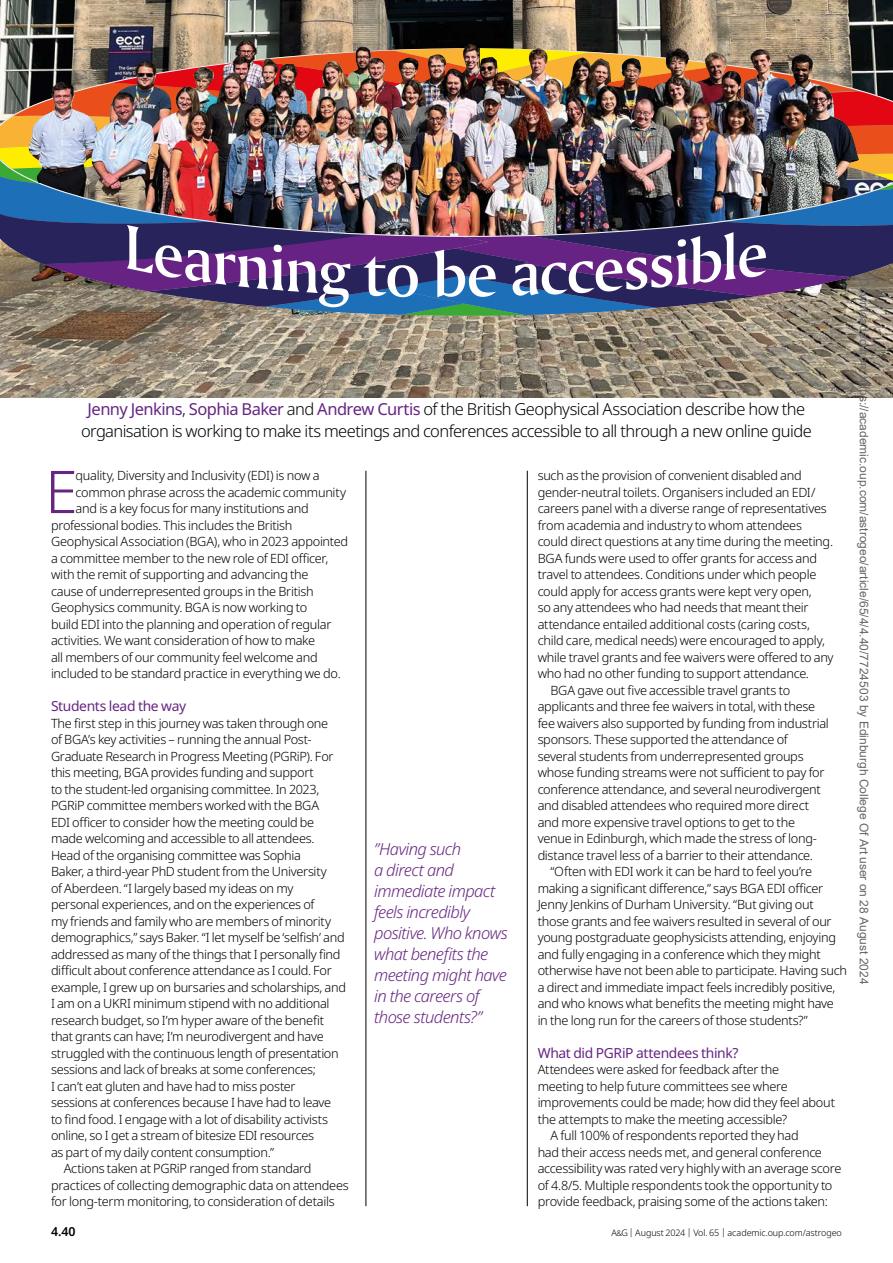
<style>
.page{position:relative;width:893px;height:1263px;background:#fff}
.page>*{position:absolute;margin:0;border:0;box-sizing:border-box;transform-origin:0 0}
.t1{font:66px "Amerigo BT Medium A";color:#fff}
.t2{font:300 58.95px "Noto Sans";color:#652582}
.t3{font:300 16.5px/21.6px "Noto Sans";letter-spacing:-.035em;color:#000;text-align:center}
.t4{font:italic 300 16.5px/21px "Noto Sans";letter-spacing:-.035em;color:#652582}
.t5{font:13.8px "Noto Sans";letter-spacing:-.025em;color:#652582}
.t6{font:300 12.75px "Noto Sans";letter-spacing:-.025em;color:#000}
.t7{font:600 12.3px "Noto Sans";color:#000}
.t8{font:12px "Arial";color:#666}
.t9{font:300 9px "Noto Sans";letter-spacing:-.01em;color:#000}
.s1{font-weight:400;color:#652582}
.s2{font-size:7.8px}
</style>
<div class="page">
<img style="left:0;top:0;width:893px;height:397px">
<hr style="left:366px;top:471px;width:1px;height:735px;background:#000">
<hr style="left:527px;top:471px;width:1px;height:735px;background:#000">
<img style="left:0;top:48px;width:893px;height:268px">
<h1 class="t1" style="left:433px;top:234px;width:36px">b</h1>
<p class="t3" style="left:81px;top:399px;width:732px"><span class="s1">Jenny Jenkins</span>, <span class="s1">Sophia Baker</span> and <span class="s1">Andrew Curtis</span> of the British Geophysical Association describe how the organisation is working to make its meetings and conferences accessible to all through a new online guide</p>
<p class="t6" style="left:538px;top:466px;width:266px">such as the provision of convenient disabled and</p>
<p class="t6" style="left:538px;top:483px;width:279px">gender-neutral toilets. Organisers included an EDI/</p>
<p class="t6" style="left:538px;top:499px;width:291px">careers panel with a diverse range of representatives</p>
<p class="t6" style="left:538px;top:516px;width:266px">from academia and industry to whom attendees</p>
<p class="t6" style="left:538px;top:532px;width:297px">could direct questions at any time during the meeting.</p>
<p class="t6" style="left:538px;top:549px;width:281px">BGA funds were used to offer grants for access and</p>
<p class="t6" style="left:538px;top:565px;width:280px">travel to attendees. Conditions under which people</p>
<p class="t6" style="left:538px;top:582px;width:276px">could apply for access grants were kept very open,</p>
<p class="t6" style="left:538px;top:598px;width:272px">so any attendees who had needs that meant their</p>
<p class="t6" style="left:538px;top:615px;width:274px">attendance entailed additional costs (caring costs,</p>
<p class="t6" style="left:538px;top:631px;width:289px">child care, medical needs) were encouraged to apply,</p>
<p class="t6" style="left:538px;top:648px;width:297px">while travel grants and fee waivers were offered to any</p>
<p class="t6" style="left:538px;top:664px;width:273px">who had no other funding to support attendance.</p>
<p class="t6" style="left:550px;top:681px;width:241px">BGA gave out five accessible travel grants to</p>
<p class="t6" style="left:538px;top:697px;width:279px">applicants and three fee waivers in total, with these</p>
<p class="t6" style="left:538px;top:714px;width:293px">fee waivers also supported by funding from industrial</p>
<p class="t6" style="left:538px;top:730px;width:252px">sponsors. These supported the attendance of</p>
<p class="t6" style="left:538px;top:747px;width:267px">several students from underrepresented groups</p>
<p class="t6" style="left:538px;top:763px;width:288px">whose funding streams were not sufficient to pay for</p>
<p class="t6" style="left:538px;top:780px;width:285px">conference attendance, and several neurodivergent</p>
<p class="t6" style="left:538px;top:796px;width:273px">and disabled attendees who required more direct</p>
<p class="t6" style="left:538px;top:813px;width:259px">and more expensive travel options to get to the</p>
<p class="t6" style="left:538px;top:829px;width:281px">venue in Edinburgh, which made the stress of long-</p>
<p class="t6" style="left:538px;top:846px;width:277px">distance travel less of a barrier to their attendance.</p>
<p class="t6" style="left:550px;top:862px;width:263px">“Often with EDI work it can be hard to feel you’re</p>
<p class="t6" style="left:538px;top:879px;width:287px">making a significant difference,” says BGA EDI officer</p>
<p class="t6" style="left:538px;top:895px;width:278px">Jenny Jenkins of Durham University. “But giving out</p>
<p class="t6" style="left:538px;top:912px;width:295px">those grants and fee waivers resulted in several of our</p>
<p class="t6" style="left:538px;top:928px;width:300px">young postgraduate geophysicists attending, enjoying</p>
<p class="t6" style="left:538px;top:945px;width:285px">and fully engaging in a conference which they might</p>
<p class="t6" style="left:538px;top:961px;width:311px">otherwise have not been able to participate. Having such</p>
<p class="t6" style="left:538px;top:978px;width:299px">a direct and immediate impact feels incredibly positive,</p>
<p class="t6" style="left:538px;top:994px;width:298px">and who knows what benefits the meeting might have</p>
<p class="t6" style="left:538px;top:1011px;width:272px">in the long run for the careers of those students?”</p>
<p class="t5" style="left:538px;top:1043px;width:202px">What did PGRiP attendees think?</p>
<p class="t6" style="left:538px;top:1060px;width:243px">Attendees were asked for feedback after the</p>
<p class="t6" style="left:538px;top:1077px;width:252px">meeting to help future committees see where</p>
<p class="t6" style="left:538px;top:1093px;width:299px">improvements could be made; how did they feel about</p>
<p class="t6" style="left:538px;top:1110px;width:251px">the attempts to make the meeting accessible?</p>
<p class="t6" style="left:550px;top:1126px;width:250px">A full 100% of respondents reported they had</p>
<p class="t6" style="left:538px;top:1143px;width:286px">had their access needs met, and general conference</p>
<p class="t6" style="left:538px;top:1159px;width:305px">accessibility was rated very highly with an average score</p>
<p class="t6" style="left:538px;top:1176px;width:296px">of 4.8/5. Multiple respondents took the opportunity to</p>
<p class="t6" style="left:538px;top:1192px;width:292px">provide feedback, praising some of the actions taken:</p>
<h2 class="t2" style="left:45px;top:450px;width:34px">E</h2>
<p class="t6" style="left:76px;top:466px;width:246px">quality, Diversity and Inclusivity (EDI) is now a</p>
<p class="t6" style="left:76px;top:483px;width:272px">common phrase across the academic community</p>
<p class="t6" style="left:76px;top:499px;width:235px">and is a key focus for many institutions and</p>
<p class="t6" style="left:51px;top:516px;width:243px">professional bodies. This includes the British</p>
<p class="t6" style="left:51px;top:532px;width:299px">Geophysical Association (BGA), who in 2023 appointed</p>
<p class="t6" style="left:51px;top:549px;width:279px">a committee member to the new role of EDI officer,</p>
<p class="t6" style="left:51px;top:565px;width:259px">with the remit of supporting and advancing the</p>
<p class="t6" style="left:51px;top:582px;width:264px">cause of underrepresented groups in the British</p>
<p class="t6" style="left:51px;top:598px;width:258px">Geophysics community. BGA is now working to</p>
<p class="t6" style="left:51px;top:615px;width:282px">build EDI into the planning and operation of regular</p>
<p class="t6" style="left:51px;top:631px;width:266px">activities. We want consideration of how to make</p>
<p class="t6" style="left:51px;top:648px;width:268px">all members of our community feel welcome and</p>
<p class="t6" style="left:51px;top:664px;width:291px">included to be standard practice in everything we do.</p>
<p class="t5" style="left:51px;top:696px;width:137px">Students lead the way</p>
<p class="t6" style="left:51px;top:714px;width:279px">The first step in this journey was taken through one</p>
<p class="t6" style="left:51px;top:730px;width:262px">of BGA’s key activities – running the annual Post-</p>
<p class="t6" style="left:51px;top:747px;width:284px">Graduate Research in Progress Meeting (PGRiP). For</p>
<p class="t6" style="left:51px;top:763px;width:264px">this meeting, BGA provides funding and support</p>
<p class="t6" style="left:51px;top:780px;width:270px">to the student-led organising committee. In 2023,</p>
<p class="t6" style="left:51px;top:796px;width:270px">PGRiP committee members worked with the BGA</p>
<p class="t6" style="left:51px;top:813px;width:265px">EDI officer to consider how the meeting could be</p>
<p class="t6" style="left:51px;top:829px;width:265px">made welcoming and accessible to all attendees.</p>
<p class="t6" style="left:51px;top:846px;width:251px">Head of the organising committee was Sophia</p>
<p class="t6" style="left:51px;top:862px;width:277px">Baker, a third‑year PhD student from the University</p>
<p class="t6" style="left:51px;top:879px;width:244px">of Aberdeen. “I largely based my ideas on my</p>
<p class="t6" style="left:51px;top:895px;width:265px">personal experiences, and on the experiences of</p>
<p class="t6" style="left:51px;top:912px;width:281px">my friends and family who are members of minority</p>
<p class="t6" style="left:51px;top:928px;width:295px">demographics,” says Baker. “I let myself be ‘selfish’ and</p>
<p class="t6" style="left:51px;top:945px;width:291px">addressed as many of the things that I personally find</p>
<p class="t6" style="left:51px;top:961px;width:282px">difficult about conference attendance as I could. For</p>
<p class="t6" style="left:51px;top:978px;width:297px">example, I grew up on bursaries and scholarships, and</p>
<p class="t6" style="left:51px;top:994px;width:280px">I am on a UKRI minimum stipend with no additional</p>
<p class="t6" style="left:51px;top:1011px;width:275px">research budget, so I’m hyper aware of the benefit</p>
<p class="t6" style="left:51px;top:1027px;width:274px">that grants can have; I’m neurodivergent and have</p>
<p class="t6" style="left:51px;top:1044px;width:289px">struggled with the continuous length of presentation</p>
<p class="t6" style="left:51px;top:1060px;width:266px">sessions and lack of breaks at some conferences;</p>
<p class="t6" style="left:51px;top:1077px;width:246px">I can’t eat gluten and have had to miss poster</p>
<p class="t6" style="left:51px;top:1093px;width:282px">sessions at conferences because I have had to leave</p>
<p class="t6" style="left:51px;top:1110px;width:278px">to find food. I engage with a lot of disability activists</p>
<p class="t6" style="left:51px;top:1126px;width:265px">online, so I get a stream of bitesize EDI resources</p>
<p class="t6" style="left:51px;top:1143px;width:225px">as part of my daily content consumption.”</p>
<p class="t6" style="left:64px;top:1159px;width:249px">Actions taken at PGRiP ranged from standard</p>
<p class="t6" style="left:51px;top:1176px;width:299px">practices of collecting demographic data on attendees</p>
<p class="t6" style="left:51px;top:1192px;width:285px">for long-term monitoring, to consideration of details</p>
<p class="t4" style="left:374px;top:839px;width:135px">”Having such<br>a direct and immediate impact feels incredibly positive. Who knows what benefits the meeting might have in the careers of those students?”</p>
<p class="t7" style="left:51px;top:1223px;width:26px">4.40</p>
<p class="t9" style="left:611px;top:1226px;width:232px">A<span class="s2">&amp;</span>G | August 2024 | Vol. 65 | academic.oup.com/astrogeo</p>
<p class="t8" style="left:868px;top:278px;width:707px;rotate:90deg">Downloaded from https://academic.oup.com/astrogeo/article/65/4/4.40/7724503 by Edinburgh College Of Art user on 28 August 2024</p>
</div>
